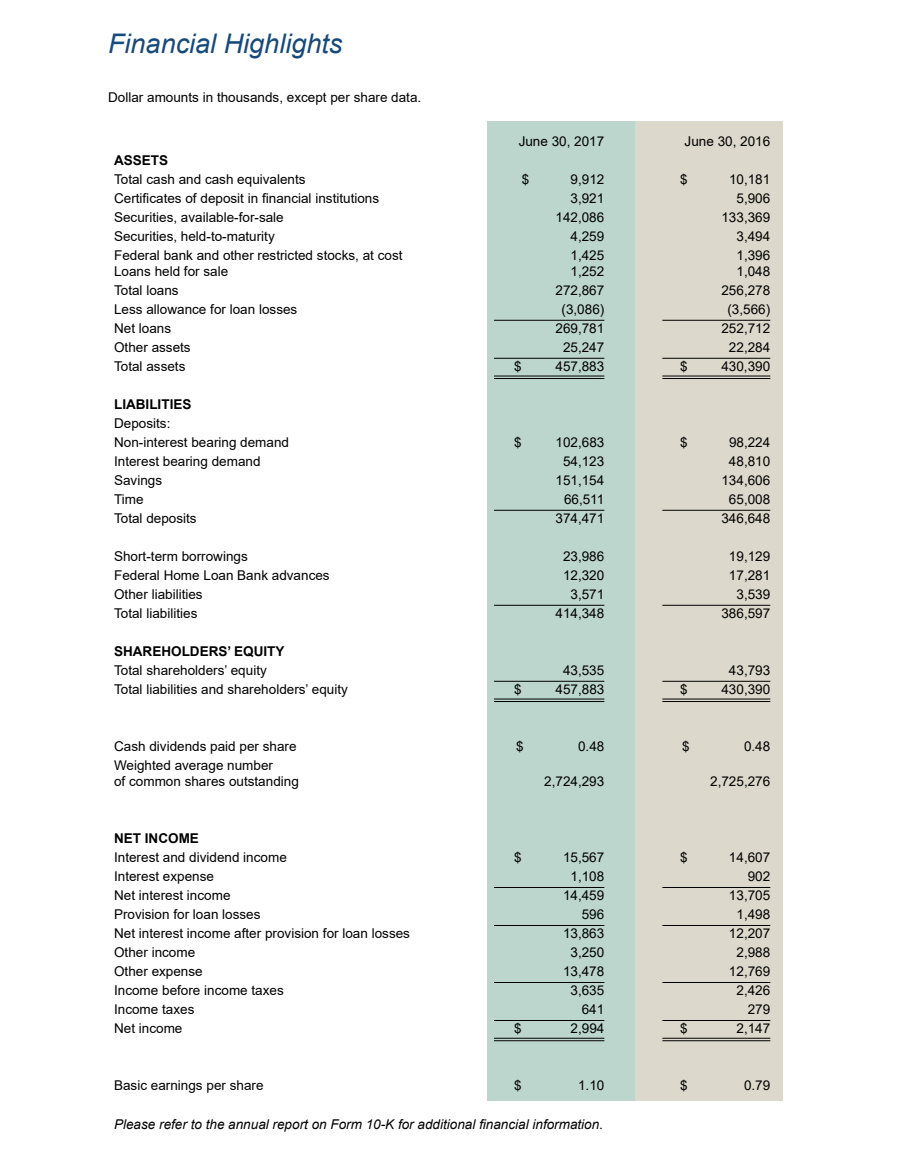
<style>
.page{position:relative;width:906px;height:1161px;background:#fff}
.page>*{position:absolute;margin:0;border:0;box-sizing:border-box;transform-origin:0 0}
.t1{font:italic 27px "Arial";color:#174a7c}
.t2{font:13.5px/16.2px "Arial";color:#000}
.t3{font:italic 13.5px "Arial";color:#000}
.t4{font:700 13.5px "Arial";color:#000}
</style>
<div class="page">
<div style="left:487px;top:122px;width:147px;height:979px;background:#bcd6cd"></div>
<div style="left:634px;top:122px;width:148px;height:979px;background:#dcd8cb"></div>
<hr style="left:493px;top:320px;width:111px;height:1px;background:#000">
<hr style="left:662px;top:320px;width:108px;height:1px;background:#000">
<hr style="left:493px;top:510px;width:111px;height:1px;background:#000">
<hr style="left:662px;top:510px;width:108px;height:1px;background:#000">
<hr style="left:493px;top:605px;width:111px;height:1px;background:#000">
<hr style="left:662px;top:605px;width:108px;height:1px;background:#000">
<hr style="left:493px;top:887px;width:111px;height:1px;background:#000">
<hr style="left:662px;top:887px;width:108px;height:1px;background:#000">
<hr style="left:493px;top:925px;width:111px;height:1px;background:#000">
<hr style="left:662px;top:925px;width:108px;height:1px;background:#000">
<hr style="left:493px;top:982px;width:111px;height:1px;background:#000">
<hr style="left:662px;top:982px;width:108px;height:1px;background:#000">
<hr style="left:493px;top:358px;width:111px;height:1px;background:#000">
<hr style="left:662px;top:358px;width:108px;height:1px;background:#000">
<hr style="left:493px;top:376px;width:111px;height:1px;background:#000">
<hr style="left:493px;top:378px;width:111px;height:1px;background:#000">
<hr style="left:662px;top:376px;width:108px;height:1px;background:#000">
<hr style="left:662px;top:378px;width:108px;height:1px;background:#000">
<hr style="left:493px;top:681px;width:111px;height:1px;background:#000">
<hr style="left:662px;top:681px;width:108px;height:1px;background:#000">
<hr style="left:493px;top:699px;width:111px;height:1px;background:#000">
<hr style="left:493px;top:701px;width:111px;height:1px;background:#000">
<hr style="left:662px;top:699px;width:108px;height:1px;background:#000">
<hr style="left:662px;top:701px;width:108px;height:1px;background:#000">
<hr style="left:493px;top:1020px;width:111px;height:1px;background:#000">
<hr style="left:662px;top:1020px;width:108px;height:1px;background:#000">
<hr style="left:493px;top:1038px;width:111px;height:1px;background:#000">
<hr style="left:493px;top:1040px;width:111px;height:1px;background:#000">
<hr style="left:662px;top:1038px;width:108px;height:1px;background:#000">
<hr style="left:662px;top:1040px;width:108px;height:1px;background:#000">
<h1 class="t1" style="left:108px;top:26px;width:236px">Financial Highlights</h1>
<p class="t2" style="left:108px;top:89px;width:314px">Dollar amounts in thousands, except per share data.</p>
<p class="t2" style="left:518px;top:133px;width:87px">June 30, 2017</p>
<p class="t2" style="left:684px;top:133px;width:87px">June 30, 2016</p>
<p class="t4" style="left:114px;top:151px;width:56px">ASSETS</p>
<p class="t2" style="left:114px;top:171px;width:193px">Total cash and cash equivalents</p>
<p class="t2" style="left:521px;top:171px;width:9px">$</p>
<p class="t2" style="left:570px;top:171px;width:35px">9,912</p>
<p class="t2" style="left:679px;top:171px;width:9px">$</p>
<p class="t2" style="left:728px;top:171px;width:43px">10,181</p>
<p class="t2" style="left:114px;top:190px;width:266px">Certificates of deposit in financial institutions</p>
<p class="t2" style="left:570px;top:190px;width:35px">3,921</p>
<p class="t2" style="left:736px;top:190px;width:35px">5,906</p>
<p class="t2" style="left:114px;top:209px;width:171px">Securities, available-for-sale</p>
<p class="t2" style="left:555px;top:209px;width:50px">142,086</p>
<p class="t2" style="left:721px;top:209px;width:50px">133,369</p>
<p class="t2" style="left:114px;top:228px;width:162px">Securities, held-to-maturity</p>
<p class="t2" style="left:570px;top:228px;width:35px">4,259</p>
<p class="t2" style="left:736px;top:228px;width:35px">3,494</p>
<p class="t2" style="left:114px;top:247px;width:290px">Federal bank and other restricted stocks, at cost<br>Loans held for sale</p>
<p class="t2" style="left:570px;top:247px;width:35px">1,425<br>1,252</p>
<p class="t2" style="left:736px;top:247px;width:35px">1,396<br>1,048</p>
<p class="t2" style="left:114px;top:282px;width:66px">Total loans</p>
<p class="t2" style="left:555px;top:282px;width:50px">272,867</p>
<p class="t2" style="left:721px;top:282px;width:50px">256,278</p>
<p class="t2" style="left:114px;top:301px;width:185px">Less allowance for loan losses</p>
<p class="t2" style="left:561px;top:301px;width:44px">(3,086)</p>
<p class="t2" style="left:727px;top:301px;width:44px">(3,566)</p>
<p class="t2" style="left:114px;top:320px;width:59px">Net loans</p>
<p class="t2" style="left:555px;top:320px;width:50px">269,781</p>
<p class="t2" style="left:721px;top:320px;width:50px">252,712</p>
<p class="t2" style="left:114px;top:339px;width:78px">Other assets</p>
<p class="t2" style="left:562px;top:339px;width:43px">25,247</p>
<p class="t2" style="left:728px;top:339px;width:43px">22,284</p>
<p class="t2" style="left:114px;top:358px;width:73px">Total assets</p>
<p class="t2" style="left:514px;top:358px;width:9px">$</p>
<p class="t2" style="left:555px;top:358px;width:50px">457,883</p>
<p class="t2" style="left:679px;top:358px;width:9px">$</p>
<p class="t2" style="left:721px;top:358px;width:50px">430,390</p>
<p class="t4" style="left:114px;top:395px;width:79px">LIABILITIES</p>
<p class="t2" style="left:114px;top:414px;width:176px;line-height:19px">Deposits:<br>Non-interest bearing demand</p>
<p class="t2" style="left:514px;top:434px;width:9px">$</p>
<p class="t2" style="left:555px;top:434px;width:50px">102,683</p>
<p class="t2" style="left:679px;top:434px;width:9px">$</p>
<p class="t2" style="left:728px;top:434px;width:43px">98,224</p>
<p class="t2" style="left:114px;top:453px;width:148px">Interest bearing demand</p>
<p class="t2" style="left:562px;top:453px;width:43px">54,123</p>
<p class="t2" style="left:728px;top:453px;width:43px">48,810</p>
<p class="t2" style="left:114px;top:472px;width:50px">Savings</p>
<p class="t2" style="left:555px;top:472px;width:50px">151,154</p>
<p class="t2" style="left:721px;top:472px;width:50px">134,606</p>
<p class="t2" style="left:114px;top:491px;width:31px">Time</p>
<p class="t2" style="left:563px;top:491px;width:42px">66,511</p>
<p class="t2" style="left:728px;top:491px;width:43px">65,008</p>
<p class="t2" style="left:114px;top:510px;width:84px">Total deposits</p>
<p class="t2" style="left:555px;top:510px;width:50px">374,471</p>
<p class="t2" style="left:721px;top:510px;width:50px">346,648</p>
<p class="t2" style="left:114px;top:548px;width:135px">Short-term borrowings</p>
<p class="t2" style="left:562px;top:548px;width:43px">23,986</p>
<p class="t2" style="left:728px;top:548px;width:43px">19,129</p>
<p class="t2" style="left:114px;top:567px;width:217px">Federal Home Loan Bank advances</p>
<p class="t2" style="left:562px;top:567px;width:43px">12,320</p>
<p class="t2" style="left:728px;top:567px;width:43px">17,281</p>
<p class="t2" style="left:114px;top:586px;width:90px">Other liabilities</p>
<p class="t2" style="left:570px;top:586px;width:35px">3,571</p>
<p class="t2" style="left:736px;top:586px;width:35px">3,539</p>
<p class="t2" style="left:114px;top:605px;width:85px">Total liabilities</p>
<p class="t2" style="left:555px;top:605px;width:50px">414,348</p>
<p class="t2" style="left:721px;top:605px;width:50px">386,597</p>
<p class="t4" style="left:114px;top:642px;width:172px">SHAREHOLDERS’ EQUITY</p>
<p class="t2" style="left:114px;top:662px;width:154px">Total shareholders’ equity</p>
<p class="t2" style="left:562px;top:662px;width:43px">43,535</p>
<p class="t2" style="left:728px;top:662px;width:43px">43,793</p>
<p class="t2" style="left:114px;top:681px;width:235px">Total liabilities and shareholders’ equity</p>
<p class="t2" style="left:514px;top:681px;width:9px">$</p>
<p class="t2" style="left:555px;top:681px;width:50px">457,883</p>
<p class="t2" style="left:679px;top:681px;width:9px">$</p>
<p class="t2" style="left:721px;top:681px;width:50px">430,390</p>
<p class="t2" style="left:114px;top:738px;width:184px">Cash dividends paid per share</p>
<p class="t2" style="left:516px;top:738px;width:9px">$</p>
<p class="t2" style="left:577px;top:738px;width:28px">0.48</p>
<p class="t2" style="left:681px;top:738px;width:9px">$</p>
<p class="t2" style="left:743px;top:738px;width:28px">0.48</p>
<p class="t2" style="left:114px;top:757px;width:186px">Weighted average number<br>of common shares outstanding</p>
<p class="t2" style="left:544px;top:773px;width:62px">2,724,293</p>
<p class="t2" style="left:709px;top:773px;width:62px">2,725,276</p>
<p class="t4" style="left:114px;top:829px;width:86px">NET INCOME</p>
<p class="t2" style="left:114px;top:849px;width:174px">Interest and dividend income</p>
<p class="t2" style="left:514px;top:849px;width:9px">$</p>
<p class="t2" style="left:562px;top:849px;width:43px">15,567</p>
<p class="t2" style="left:679px;top:849px;width:9px">$</p>
<p class="t2" style="left:728px;top:849px;width:43px">14,607</p>
<p class="t2" style="left:114px;top:868px;width:101px">Interest expense</p>
<p class="t2" style="left:570px;top:868px;width:35px">1,108</p>
<p class="t2" style="left:747px;top:868px;width:24px">902</p>
<p class="t2" style="left:114px;top:887px;width:118px">Net interest income</p>
<p class="t2" style="left:562px;top:887px;width:43px">14,459</p>
<p class="t2" style="left:728px;top:887px;width:43px">13,705</p>
<p class="t2" style="left:114px;top:906px;width:148px">Provision for loan losses</p>
<p class="t2" style="left:581px;top:906px;width:24px">596</p>
<p class="t2" style="left:736px;top:906px;width:35px">1,498</p>
<p class="t2" style="left:114px;top:925px;width:297px">Net interest income after provision for loan losses</p>
<p class="t2" style="left:562px;top:925px;width:43px">13,863</p>
<p class="t2" style="left:728px;top:925px;width:43px">12,207</p>
<p class="t2" style="left:114px;top:944px;width:83px">Other income</p>
<p class="t2" style="left:570px;top:944px;width:35px">3,250</p>
<p class="t2" style="left:736px;top:944px;width:35px">2,988</p>
<p class="t2" style="left:114px;top:963px;width:90px">Other expense</p>
<p class="t2" style="left:562px;top:963px;width:43px">13,478</p>
<p class="t2" style="left:728px;top:963px;width:43px">12,769</p>
<p class="t2" style="left:114px;top:982px;width:171px">Income before income taxes</p>
<p class="t2" style="left:570px;top:982px;width:35px">3,635</p>
<p class="t2" style="left:736px;top:982px;width:35px">2,426</p>
<p class="t2" style="left:114px;top:1001px;width:82px">Income taxes</p>
<p class="t2" style="left:581px;top:1001px;width:24px">641</p>
<p class="t2" style="left:747px;top:1001px;width:24px">279</p>
<p class="t2" style="left:114px;top:1020px;width:70px">Net income</p>
<p class="t2" style="left:514px;top:1020px;width:9px">$</p>
<p class="t2" style="left:570px;top:1020px;width:35px">2,994</p>
<p class="t2" style="left:679px;top:1020px;width:9px">$</p>
<p class="t2" style="left:736px;top:1020px;width:35px">2,147</p>
<p class="t2" style="left:114px;top:1077px;width:151px">Basic earnings per share</p>
<p class="t2" style="left:514px;top:1077px;width:9px">$</p>
<p class="t2" style="left:577px;top:1077px;width:28px">1.10</p>
<p class="t2" style="left:679px;top:1077px;width:9px">$</p>
<p class="t2" style="left:743px;top:1077px;width:28px">0.79</p>
<p class="t3" style="left:114px;top:1116px;width:490px">Please refer to the annual report on Form 10-K for additional financial information.</p>
</div>
